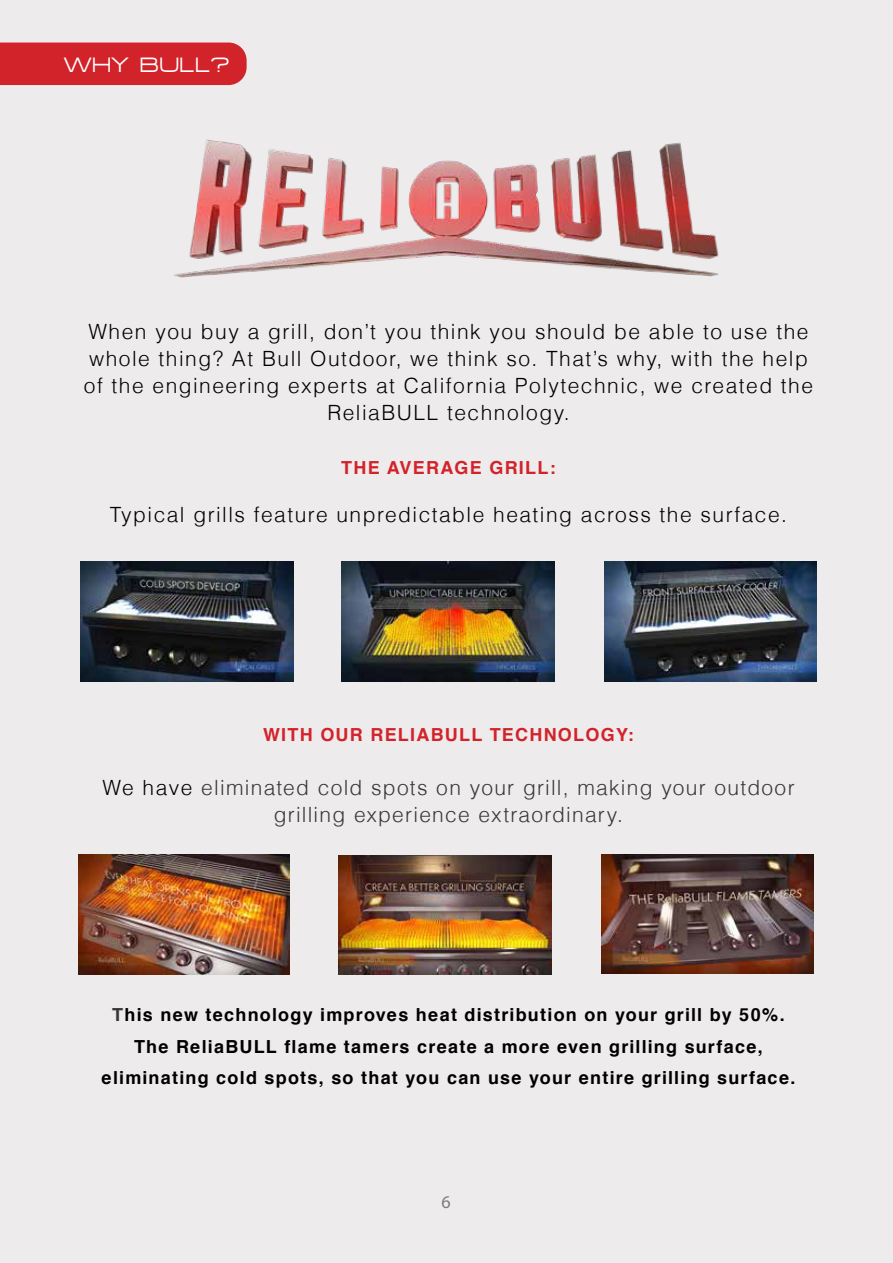
<style>
.page{position:relative;width:893px;height:1263px;background:#eeebec}
.page>*{position:absolute;margin:0;border:0;box-sizing:border-box;transform-origin:0 0}
.t1{font:300 21px/27px "Helvetica";letter-spacing:.07em;color:#000;text-align:center}
.t2{font:300 21px/27px "Helvetica";letter-spacing:.06em;color:#383639;text-align:center}
.t3{font:21px "Federation";color:#fff}
.t4{font:700 18px/31.2px "Helvetica";letter-spacing:.065em;color:#000;text-align:center}
.t5{font:700 18px "Helvetica";letter-spacing:.07em;color:#d2232a}
.t6{font:18px "Myriad Pro";color:#7b7c7f}
.s1{color:#000}
.s2{color:#383639}
</style>
<div class="page">
<img style="left:605px;top:561px;width:211px;height:120px">
<img style="left:81px;top:561px;width:213px;height:120px">
<img style="left:341px;top:561px;width:213px;height:120px">
<img style="left:339px;top:855px;width:212px;height:119px">
<img style="left:602px;top:855px;width:211px;height:119px">
<img style="left:78px;top:855px;width:212px;height:119px">
<img style="left:174px;top:139px;width:545px;height:139px">
<div style="left:0;top:43px;width:247px;height:42px;background:#d2232a"></div>
<p class="t3" style="left:64px;top:53px;width:167px">WHY BULL?</p>
<p class="t1" style="left:84px;top:317px;width:731px">When you buy a grill, don’t you think you should be able to use the whole thing? At Bull Outdoor, we think so. That’s why, with the help of the engineering experts at California Polytechnic, we created the ReliaBULL technology.</p>
<p class="t5" style="left:341px;top:453px;width:216px">THE AVERAGE GRILL:</p>
<p class="t1" style="left:110px;top:501px;width:679px">Typical grills feature unpredictable heating across the surface.</p>
<p class="t5" style="left:263px;top:720px;width:372px">WITH OUR RELIABULL TECHNOLOGY:</p>
<p class="t2" style="left:102px;top:773px;width:694px"><span class="s1">We have</span> eliminated cold spots on your grill, making your outdoor grilling experience extraordinary.</p>
<p class="t4" style="left:102px;top:1000px;width:695px"><span class="s2">T</span>his new technology improves heat distribution on your grill by 50%.<br>The ReliaBULL flame tamers create a more even grilling surface, eliminating cold spots, so that you can use your entire grilling surface.</p>
<p class="t6" style="left:441px;top:1191px;width:11px">6</p>
</div>
